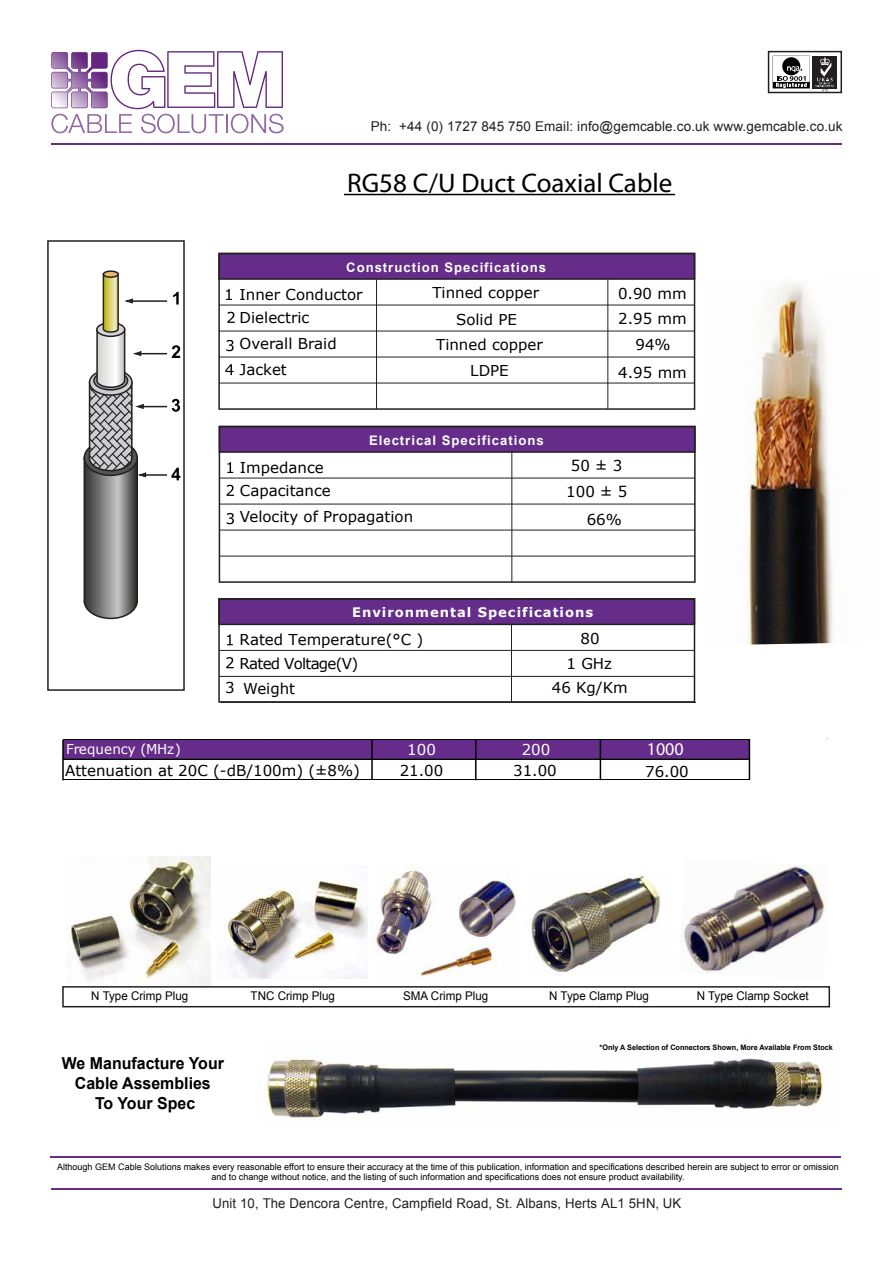
<style>
.page{position:relative;width:893px;height:1263px;background:#fff}
.page>*{position:absolute;margin:0;border:0;box-sizing:border-box;transform-origin:0 0}
.t1{font:27px "Myriad Pro";color:#000}
.t2{font:18px "Myriad Pro";color:#fff}
.t3{font:700 16.5px/19.8px "Arial";color:#000;text-align:center}
.t4{font:15px/23px "Verdana";color:#000}
.t5{font:15px "Verdana";color:#fff}
.t6{font:13.65px "Verdana";letter-spacing:-.005em;color:#fff}
.t7{font:13.5px "Arial";letter-spacing:.01em;color:#231f20}
.t8{font:700 13.2px "Arial";letter-spacing:.075em;color:#fff}
.t9{font:700 13.2px "Verdana";letter-spacing:.075em;color:#fff}
.t10{font:12px "Arial";color:#000}
.t11{font:9px/10.8px "Arial";color:#000;text-align:center}
.t12{font:700 7.5px "Arial";color:#000}
</style>
<div class="page">
<img style="left:683px;top:865px;width:144px;height:110px">
<img style="left:531px;top:873px;width:130px;height:99px">
<img style="left:372px;top:870px;width:146px;height:107px">
<div style="left:813px;top:56px;width:24px;height:32px;background:#231f20"></div>
<svg style="left:773px;top:56px;width:61px;height:34px"></svg>
<div style="left:768px;top:51px;width:74px;height:42px;border:2px solid #231f20"></div>
<hr style="left:51px;top:143px;width:791px;height:2px;background:#652d89">
<hr style="left:51px;top:1188px;width:791px;height:2px;background:#652d89">
<div style="left:218px;top:253px;width:477px;height:27px;background:#652d89;border:2px solid #231f20"></div>
<div style="left:218px;top:253px;width:477px;height:157px;border:2px solid #231f20"></div>
<hr style="left:219px;top:305px;width:475px;height:1px;background:#231f20">
<hr style="left:219px;top:331px;width:475px;height:1px;background:#231f20">
<hr style="left:219px;top:357px;width:475px;height:1px;background:#231f20">
<hr style="left:219px;top:383px;width:476px;height:1px;background:#231f20">
<hr style="left:376px;top:280px;width:1px;height:129px;background:#231f20">
<hr style="left:607px;top:279px;width:1px;height:130px;background:#231f20">
<svg style="left:226px;top:289px;width:6px;height:11px"></svg>
<svg style="left:227px;top:312px;width:8px;height:11px"></svg>
<svg style="left:226px;top:340px;width:8px;height:11px"></svg>
<svg style="left:225px;top:364px;width:9px;height:11px"></svg>
<div style="left:219px;top:426px;width:477px;height:27px;background:#652d89;border:2px solid #231f20"></div>
<div style="left:219px;top:426px;width:477px;height:157px;border:2px solid #231f20"></div>
<hr style="left:219px;top:478px;width:476px;height:1px;background:#231f20">
<hr style="left:219px;top:504px;width:476px;height:1px;background:#231f20">
<hr style="left:219px;top:530px;width:476px;height:1px;background:#231f20">
<hr style="left:219px;top:556px;width:476px;height:1px;background:#231f20">
<hr style="left:511px;top:453px;width:1px;height:129px;background:#231f20">
<svg style="left:227px;top:462px;width:6px;height:11px"></svg>
<svg style="left:227px;top:485px;width:7px;height:11px"></svg>
<svg style="left:227px;top:513px;width:7px;height:11px"></svg>
<div style="left:218px;top:598px;width:477px;height:27px;background:#652d89;border:2px solid #231f20"></div>
<div style="left:218px;top:598px;width:477px;height:105px;border:2px solid #231f20"></div>
<hr style="left:219px;top:650px;width:475px;height:1px;background:#231f20">
<hr style="left:219px;top:676px;width:475px;height:1px;background:#231f20">
<hr style="left:221px;top:702px;width:475px;height:1px;background:#231f20">
<hr style="left:511px;top:625px;width:1px;height:77px;background:#231f20">
<svg style="left:227px;top:634px;width:6px;height:11px"></svg>
<svg style="left:226px;top:657px;width:8px;height:11px"></svg>
<div style="left:63px;top:739px;width:686px;height:20px;background:#652d89"></div>
<hr style="left:64px;top:739px;width:686px;height:1px;background:#000">
<hr style="left:64px;top:759px;width:685px;height:1px;background:#000">
<hr style="left:64px;top:779px;width:686px;height:1px;background:#000">
<img style="left:67px;top:856px;width:144px;height:130px">
<div style="left:62px;top:986px;width:768px;height:21px;border:2px solid #231f20"></div>
<img style="left:226px;top:877px;width:141px;height:101px">
<hr style="left:50px;top:1156px;width:791px;height:2px;background:#652d89">
<img style="left:260px;top:1040px;width:564px;height:79px">
<svg style="left:51px;top:50px;width:233px;height:83px"></svg>
<hr style="left:371px;top:740px;width:2px;height:40px;background:#000">
<hr style="left:62px;top:740px;width:2px;height:40px;background:#000">
<hr style="left:475px;top:740px;width:2px;height:40px;background:#000">
<hr style="left:600px;top:740px;width:1px;height:40px;background:#000">
<hr style="left:749px;top:739px;width:1px;height:40px;background:#000">
<div style="left:47px;top:240px;width:138px;height:451px;border:2px solid #231f20"></div>
<svg style="left:83px;top:270px;width:97px;height:350px"></svg>
<img style="left:748px;top:283px;width:85px;height:362px">
<hr style="left:344px;top:194px;width:331px;height:1px;background:#000">
<h3 class="t7" style="left:371px;top:118px;width:473px">Ph: +44 (0) 1727 845 750 Email: info@gemcable.co.uk www.gemcable.co.uk</h3>
<h1 class="t1" style="left:347px;top:167px;width:327px">RG58 C/U Duct Coaxial Cable</h1>
<h3 class="t8" style="left:346px;top:258px;width:201px">Construction Specifications</h3>
<h3 class="t4" style="left:240px;top:282px;width:125px">Inner Conductor<br>Dielectric</h3>
<h3 class="t4" style="left:240px;top:330px;width:99px;line-height:26.1px">Overall Braid<br>Jacket</h3>
<h3 class="t4" style="left:432px;top:278px;width:108px;line-height:27px;text-align:center">Tinned copper<br>Solid PE</h3>
<h3 class="t4" style="left:436px;top:330px;width:108px;line-height:26.2px;text-align:center">Tinned copper<br>LDPE</h3>
<h3 class="t4" style="left:618px;top:281px;width:70px">0.90 mm</h3>
<h3 class="t4" style="left:618px;top:307px;width:70px">2.95 mm</h3>
<h3 class="t4" style="left:618px;top:331px;width:70px;line-height:27.3px;text-align:center">94%<br>4.95 mm</h3>
<h3 class="t8" style="left:369px;top:431px;width:176px">Electrical Specifications</h3>
<h3 class="t4" style="left:240px;top:455px;width:92px">Impedance<br>Capacitance</h3>
<h3 class="t4" style="left:240px;top:505px;width:175px">Velocity of Propagation</h3>
<h3 class="t4" style="left:571px;top:454px;width:53px">50 ± 3</h3>
<h3 class="t4" style="left:566px;top:479px;width:62px">100 ± 5</h3>
<h3 class="t4" style="left:587px;top:507px;width:37px">66%</h3>
<h3 class="t9" style="left:352px;top:604px;width:243px">Environmental Specifications</h3>
<h3 class="t4" style="left:240px;top:627px;width:185px;line-height:23.7px">Rated Temperature(°C )<br>Rated Voltage(V)</h3>
<h3 class="t4" style="left:580px;top:626px;width:21px">80</h3>
<h3 class="t4" style="left:566px;top:652px;width:47px">1 GHz</h3>
<h3 class="t4" style="left:225px;top:677px;width:72px">3 Weight</h3>
<h3 class="t4" style="left:552px;top:676px;width:77px">46 Kg/Km</h3>
<h3 class="t6" style="left:66px;top:741px;width:116px">Frequency (MHz)</h3>
<h3 class="t4" style="left:65px;top:758px;width:296px">Attenuation at 20C (-dB/100m) (±8%)</h3>
<h3 class="t5" style="left:407px;top:740px;width:30px">100</h3>
<h3 class="t5" style="left:522px;top:740px;width:30px">200</h3>
<h2 class="t2" style="left:647px;top:738px;width:38px">1000</h2>
<h3 class="t4" style="left:400px;top:759px;width:45px">21.00</h3>
<h3 class="t4" style="left:513px;top:758px;width:45px">31.00</h3>
<h3 class="t4" style="left:645px;top:760px;width:45px">76.00</h3>
<h3 class="t10" style="left:91px;top:988px;width:99px">N Type Crimp Plug</h3>
<h3 class="t10" style="left:251px;top:988px;width:86px">TNC Crimp Plug</h3>
<h3 class="t10" style="left:403px;top:988px;width:87px">SMA Crimp Plug</h3>
<h3 class="t10" style="left:549px;top:988px;width:101px">N Type Clamp Plug</h3>
<h3 class="t10" style="left:697px;top:988px;width:113px">N Type Clamp Socket</h3>
<h3 class="t3" style="left:62px;top:1054px;width:164px">We Manufacture Your<br>Cable Assemblies<br>To Your Spec</h3>
<p class="t12" style="left:600px;top:1043px;width:235px">*Only A Selection of Connectors Shown, More Available From Stock</p>
<p class="t11" style="left:57px;top:1161px;width:783px">Although GEM Cable Solutions makes every reasonable effort to ensure their accuracy at the time of this publication, information and specifications described herein are subject to error or omission and to change without notice, and the listing of such information and specifications does not ensure product availability.</p>
<h3 class="t7" style="left:212px;top:1194px;width:470px">Unit 10, The Dencora Centre, Campfield Road, St. Albans, Herts AL1 5HN, UK</h3>
</div>
